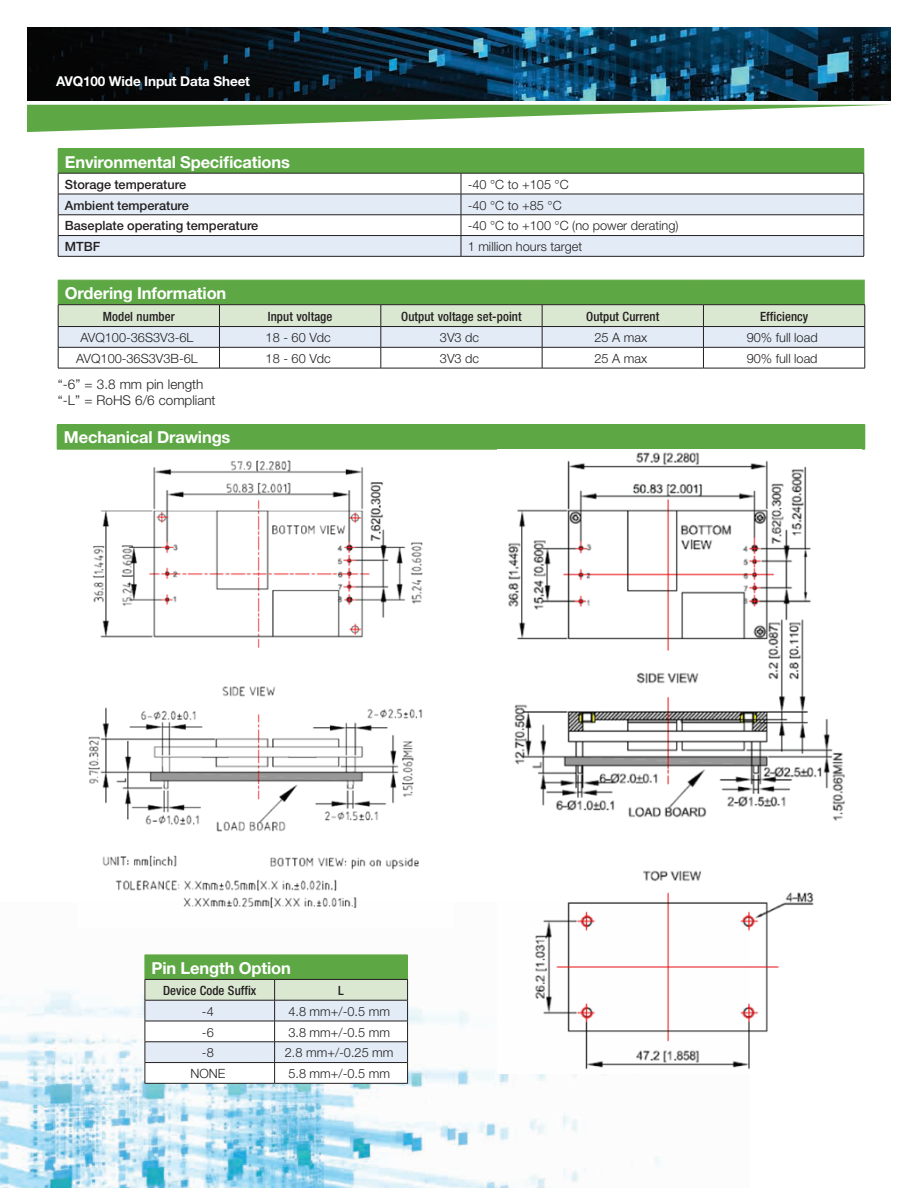
<style>
.page{position:relative;width:918px;height:1188px;background:#fff}
.page>*{position:absolute;margin:0;border:0;box-sizing:border-box;transform-origin:0 0}
.t1{font:700 16.5px "Helvetica Neue LT Std";letter-spacing:-.01em;color:#fff}
.t2{font:300 13.5px/16.2px "Helvetica Neue LT Std";color:#231f20}
.t3{font:700 13.5px "Helvetica Neue LT Std";letter-spacing:-.01em;color:#fff}
.t4{font:300 12.75px "Helvetica Neue LT Std";color:#231f20}
.t5{font:500 condensed 12.75px "Helvetica Neue LT Std";letter-spacing:.005em;color:#231f20}
.t6{font:500 12.75px "Helvetica Neue LT Std";color:#231f20}
</style>
<div class="page">
<img style="left:27px;top:27px;width:864px;height:73px">
<svg style="left:27px;top:105px;width:854px;height:27px"></svg>
<img style="left:0;top:954px;width:660px;height:234px">
<div style="left:58px;top:149px;width:806px;height:24px;background:#5da844"></div>
<svg style="left:59px;top:174px;width:805px;height:20px"></svg>
<svg style="left:59px;top:195px;width:805px;height:61px;fill:#e3ecf6"></svg>
<hr style="left:58px;top:173px;width:403px;height:1px;background:#231f20">
<hr style="left:461px;top:173px;width:403px;height:1px;background:#231f20">
<hr style="left:58px;top:194px;width:403px;height:1px;background:#231f20">
<hr style="left:461px;top:194px;width:403px;height:1px;background:#231f20">
<hr style="left:58px;top:215px;width:403px;height:1px;background:#231f20">
<hr style="left:461px;top:215px;width:403px;height:1px;background:#231f20">
<hr style="left:58px;top:235px;width:403px;height:1px;background:#231f20">
<hr style="left:461px;top:235px;width:403px;height:1px;background:#231f20">
<svg style="left:461px;top:173px;width:1px;height:83px"></svg>
<hr style="left:58px;top:256px;width:403px;height:1px;background:#231f20">
<hr style="left:461px;top:256px;width:403px;height:1px;background:#231f20">
<hr style="left:58px;top:148px;width:403px;height:1px;background:#5da844">
<svg style="left:58px;top:172px;width:1px;height:84px"></svg>
<hr style="left:461px;top:148px;width:403px;height:1px;background:#5da844">
<svg style="left:864px;top:149px;width:1px;height:107px"></svg>
<hr style="left:58px;top:368px;width:161px;height:1px;background:#231f20">
<hr style="left:219px;top:368px;width:162px;height:1px;background:#231f20">
<svg style="left:58px;top:281px;width:808px;height:87px"></svg>
<hr style="left:58px;top:280px;width:161px;height:1px;background:#5da844">
<hr style="left:219px;top:280px;width:162px;height:1px;background:#5da844">
<hr style="left:381px;top:280px;width:161px;height:1px;background:#5da844">
<hr style="left:542px;top:280px;width:161px;height:1px;background:#5da844">
<hr style="left:703px;top:280px;width:162px;height:1px;background:#5da844">
<hr style="left:381px;top:326px;width:161px;height:1px;background:#231f20">
<hr style="left:542px;top:326px;width:161px;height:1px;background:#231f20">
<hr style="left:703px;top:326px;width:162px;height:1px;background:#231f20">
<hr style="left:381px;top:347px;width:161px;height:1px;background:#231f20">
<hr style="left:542px;top:347px;width:161px;height:1px;background:#231f20">
<hr style="left:703px;top:347px;width:162px;height:1px;background:#231f20">
<hr style="left:381px;top:368px;width:161px;height:1px;background:#231f20">
<hr style="left:542px;top:368px;width:161px;height:1px;background:#231f20">
<hr style="left:703px;top:368px;width:162px;height:1px;background:#231f20">
<svg style="left:145px;top:955px;width:263px;height:128px"></svg>
<hr style="left:145px;top:1083px;width:130px;height:1px;background:#231f20">
<hr style="left:275px;top:1083px;width:133px;height:1px;background:#231f20">
<div style="left:57px;top:425px;width:808px;height:24px;background:#5da844"></div>
<hr style="left:57px;top:424px;width:808px;height:1px;background:#5da844">
<svg style="left:865px;top:425px;width:1px;height:24px"></svg>
<hr style="left:57px;top:449px;width:808px;height:1px;background:#5da844">
<img style="left:88px;top:460px;width:335px;height:448px">
<img style="left:497px;top:449px;width:365px;height:624px">
<p class="t3" style="left:56px;top:72px;width:196px">AVQ100 Wide Input Data Sheet</p>
<p class="t1" style="left:65px;top:152px;width:227px">Environmental Specifications</p>
<p class="t6" style="left:65px;top:177px;width:123px">Storage temperature</p>
<p class="t4" style="left:468px;top:177px;width:103px">-40 °C to +105 °C</p>
<p class="t6" style="left:65px;top:198px;width:126px">Ambient temperature</p>
<p class="t4" style="left:468px;top:197px;width:95px">-40 °C to +85 °C</p>
<p class="t6" style="left:65px;top:218px;width:195px">Baseplate operating temperature</p>
<p class="t4" style="left:468px;top:218px;width:212px">-40 °C to +100 °C (no power derating)</p>
<p class="t6" style="left:65px;top:239px;width:37px">MTBF</p>
<p class="t4" style="left:468px;top:239px;width:116px">1 million hours target</p>
<p class="t1" style="left:65px;top:283px;width:163px">Ordering Information</p>
<p class="t5" style="left:103px;top:309px;width:73px">Model number</p>
<p class="t5" style="left:268px;top:309px;width:66px">Input voltage</p>
<p class="t5" style="left:401px;top:309px;width:122px">Output voltage set-point</p>
<p class="t5" style="left:586px;top:309px;width:75px">Output Current</p>
<p class="t5" style="left:760px;top:309px;width:50px">Efficiency</p>
<p class="t4" style="left:80px;top:330px;width:114px">AVQ100-36S3V3-6L</p>
<p class="t4" style="left:266px;top:330px;width:67px">18 - 60 Vdc</p>
<p class="t4" style="left:440px;top:330px;width:41px">3V3 dc</p>
<p class="t4" style="left:595px;top:330px;width:54px">25 A max</p>
<p class="t4" style="left:747px;top:330px;width:72px">90% full load</p>
<p class="t4" style="left:76px;top:351px;width:123px">AVQ100-36S3V3B-6L</p>
<p class="t4" style="left:266px;top:351px;width:67px">18 - 60 Vdc</p>
<p class="t4" style="left:440px;top:351px;width:41px">3V3 dc</p>
<p class="t4" style="left:595px;top:351px;width:54px">25 A max</p>
<p class="t4" style="left:747px;top:351px;width:72px">90% full load</p>
<p class="t2" style="left:58px;top:376px;width:159px">“-6” = 3.8 mm pin length “-L” = RoHS 6/6 compliant</p>
<p class="t1" style="left:64px;top:427px;width:168px">Mechanical Drawings</p>
<p class="t1" style="left:152px;top:958px;width:141px">Pin Length Option</p>
<p class="t5" style="left:163px;top:983px;width:95px">Device Code Suffix</p>
<p class="t5" style="left:338px;top:983px;width:7px">L</p>
<p class="t4" style="left:202px;top:1004px;width:13px">-4</p>
<p class="t4" style="left:288px;top:1004px;width:103px">4.8 mm+/-0.5 mm</p>
<p class="t4" style="left:202px;top:1024px;width:13px">-6</p>
<p class="t4" style="left:288px;top:1024px;width:103px">3.8 mm+/-0.5 mm</p>
<p class="t4" style="left:202px;top:1045px;width:13px">-8</p>
<p class="t4" style="left:285px;top:1045px;width:110px">2.8 mm+/-0.25 mm</p>
<p class="t4" style="left:190px;top:1066px;width:36px">NONE</p>
<p class="t4" style="left:288px;top:1066px;width:103px">5.8 mm+/-0.5 mm</p>
</div>
